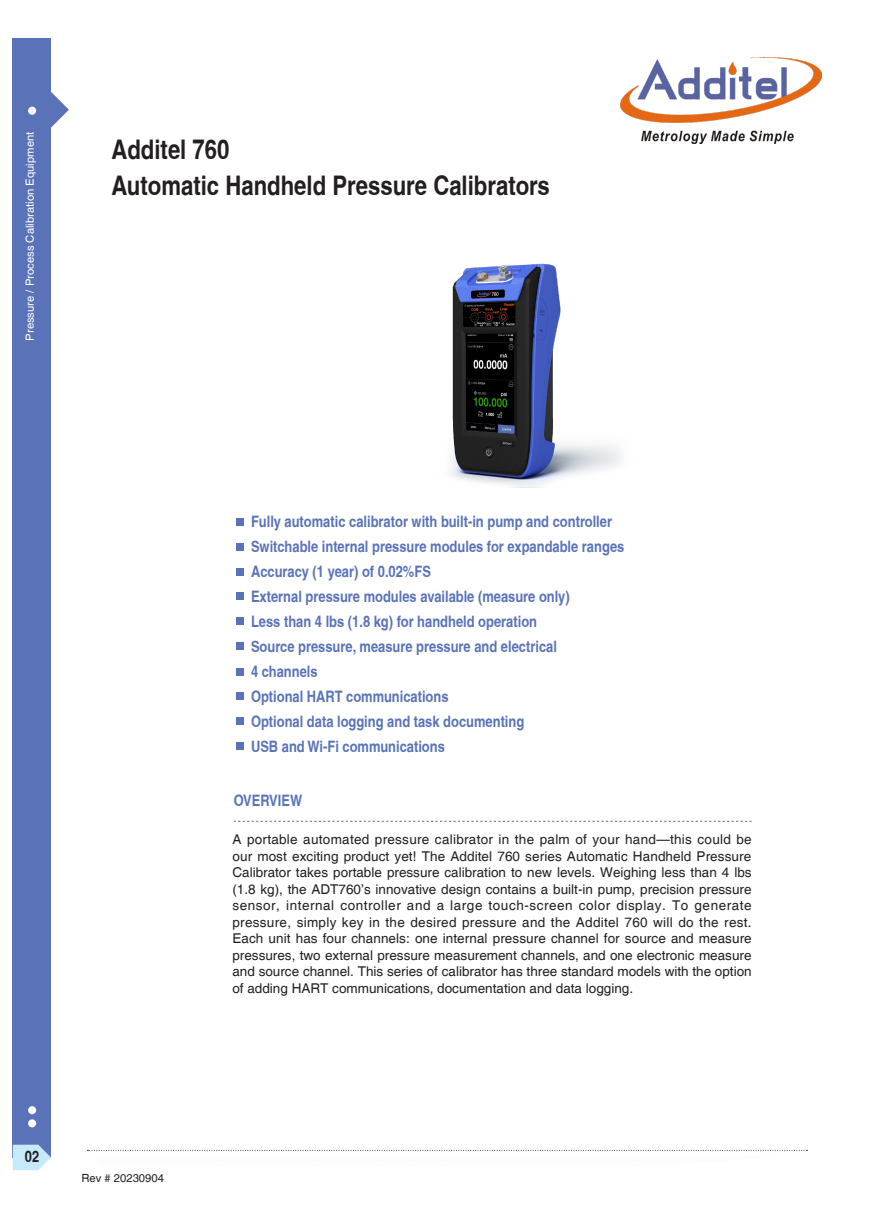
<style>
.page{position:relative;width:893px;height:1212px;background:#fff}
.page>*{position:absolute;margin:0;border:0;box-sizing:border-box;transform-origin:0 0}
.t1{font:700 condensed 27px "Helvetica";color:#231f20}
.t2{font:700 condensed 15.75px "Helvetica";color:#5a73b8}
.t3{font:700 condensed 15.75px "Helvetica";color:#231f20}
.t4{font:13.5px/16.5px "Helvetica";color:#231f20;text-align:justify}
.t5{font:11.25px "Helvetica";color:#fff}
.t6{font:11.25px "Helvetica";color:#231f20}
</style>
<div class="page">
<div style="left:13px;top:38px;width:38px;height:1119px;background:#5a73b8"></div>
<svg style="left:51px;top:92px;width:18px;height:36px"></svg>
<div style="left:28px;top:107px;width:8px;height:8px;background:#fff;border-radius:50%"></div>
<div style="left:28px;top:1119px;width:8px;height:8px;background:#fff;border-radius:50%"></div>
<div style="left:28px;top:1106px;width:8px;height:8px;background:#fff;border-radius:50%"></div>
<svg style="left:13px;top:1145px;width:38px;height:25px"></svg>
<svg style="left:87px;top:1150px;width:721px;height:1px"></svg>
<img style="left:621px;top:57px;width:201px;height:87px">
<svg style="left:234px;top:821px;width:518px;height:1px"></svg>
<div style="left:236px;top:518px;width:7px;height:7px;background:#5a73b8"></div>
<div style="left:236px;top:544px;width:7px;height:7px;background:#5a73b8"></div>
<div style="left:236px;top:569px;width:7px;height:7px;background:#5a73b8"></div>
<div style="left:236px;top:592px;width:7px;height:8px;background:#5a73b8"></div>
<div style="left:236px;top:642px;width:7px;height:7px;background:#5a73b8"></div>
<img style="left:449px;top:263px;width:172px;height:225px">
<div style="left:236px;top:617px;width:7px;height:8px;background:#5a73b8"></div>
<div style="left:236px;top:742px;width:7px;height:7px;background:#5a73b8"></div>
<div style="left:236px;top:718px;width:7px;height:7px;background:#5a73b8"></div>
<div style="left:236px;top:668px;width:7px;height:7px;background:#5a73b8"></div>
<div style="left:236px;top:692px;width:7px;height:7px;background:#5a73b8"></div>
<p class="t5" style="left:23px;top:341px;width:210px;rotate:-90deg">Pressure / Process Calibration Equipment</p>
<p class="t1" style="left:112px;top:133px;width:119px">Additel 760</p>
<p class="t1" style="left:112px;top:169px;width:440px">Automatic Handheld Pressure Calibrators</p>
<p class="t3" style="left:25px;top:1147px;width:16px">02</p>
<p class="t6" style="left:81px;top:1172px;width:84px">Rev # 20230904</p>
<p class="t2" style="left:251px;top:512px;width:363px">Fully automatic calibrator with built-in pump and controller</p>
<p class="t2" style="left:251px;top:537px;width:375px">Switchable internal pressure modules for expandable ranges</p>
<p class="t2" style="left:251px;top:562px;width:181px">Accuracy (1 year) of 0.02%FS</p>
<p class="t2" style="left:251px;top:587px;width:320px">External pressure modules available (measure only)</p>
<p class="t2" style="left:251px;top:612px;width:288px">Less than 4 lbs (1.8 kg) for handheld operation</p>
<p class="t2" style="left:251px;top:637px;width:307px">Source pressure, measure pressure and electrical</p>
<p class="t2" style="left:251px;top:662px;width:68px">4 channels</p>
<p class="t2" style="left:251px;top:687px;width:199px">Optional HART communications</p>
<p class="t2" style="left:251px;top:712px;width:275px">Optional data logging and task documenting</p>
<p class="t2" style="left:251px;top:737px;width:195px">USB and Wi-Fi communications</p>
<p class="t2" style="left:234px;top:791px;width:70px">OVERVIEW</p>
<p class="t4" style="left:232px;top:832px;width:521px">A portable automated pressure calibrator in the palm of your hand—this could be our most exciting product yet! The Additel 760 series Automatic Handheld Pressure Calibrator takes portable pressure calibration to new levels. Weighing less than 4 lbs (1.8 kg), the ADT760’s innovative design contains a built-in pump, precision pressure sensor, internal controller and a large touch-screen color display. To generate pressure, simply key in the desired pressure and the Additel 760 will do the rest.<br>Each unit has four channels: one internal pressure channel for source and measure pressures, two external pressure measurement channels, and one electronic measure and source channel. This series of calibrator has three standard models with the option of adding HART communications, documentation and data logging.</p>
</div>
